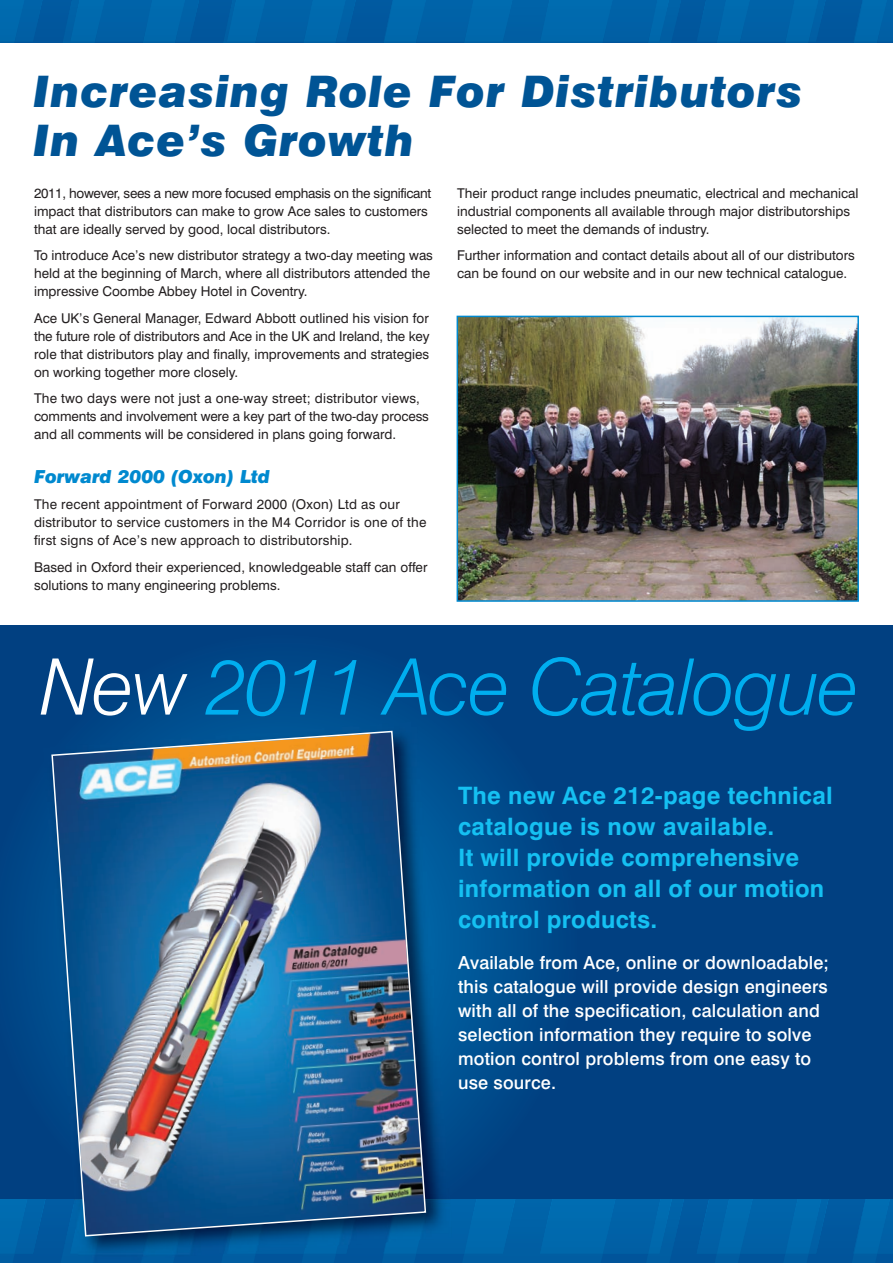
<style>
.page{position:relative;width:893px;height:1263px;background:#fff}
.page>*{position:absolute;margin:0;border:0;box-sizing:border-box;transform-origin:0 0}
.t1{font:italic 300 78px "Swiss 721 BT";letter-spacing:-.02em;color:#00aeef}
.t2{font:italic 900 43.5px/49.5px "Swiss 721 BT";letter-spacing:.025em;color:#005495}
.t3{font:700 24px/30.9px "Swiss 721 BT";letter-spacing:.01em;color:#15c0f2}
.t4{font:500 18px/24px "Swiss 721 BT";letter-spacing:.01em;color:#fff}
.t5{font:italic 900 18px "Swiss 721 BT";color:#0089cf}
.t6{font:13.5px/18px "Swiss 721 BT";color:#231f20}
.s1{color:#fff}
</style>
<div class="page">
<div style="left:0;top:625px;width:893px;height:638px;background:#014081"></div>
<svg style="left:29px;top:679px;width:507px;height:461px"></svg>
<svg style="left:0;top:0;width:893px;height:43px;background:#0062a7"></svg>
<svg style="left:0;top:1199px;width:893px;height:64px;background:#0061a7"></svg>
<img style="left:460px;top:319px;width:396px;height:280px">
<div style="left:457px;top:316px;width:402px;height:286px;border:2px solid #0089cf"></div>
<img style="left:43px;top:721px;width:407px;height:478px">
<img style="left:74px;top:1199px;width:379px;height:64px">
<img style="left:51px;top:730px;width:376px;height:507px">
<h2 class="t2" style="left:33px;top:71px;width:771px">Increasing Role For Distributors<br>In Ace’s Growth</h2>
<p class="t6" style="left:34px;top:185px;width:399px">2011, however, sees a new more focused emphasis on the significant impact that distributors can make to grow Ace sales to customers that are ideally served by good, local distributors.</p>
<p class="t6" style="left:34px;top:248px;width:400px">To introduce Ace’s new distributor strategy a two-day meeting was held at the beginning of March, where all distributors attended the impressive Coombe Abbey Hotel in Coventry.</p>
<p class="t6" style="left:34px;top:310px;width:397px;text-align:justify">Ace UK’s General Manager, Edward Abbott outlined his vision for the future role of distributors and Ace in the UK and Ireland, the key role that distributors play and finally, improvements and strategies on working together more closely.</p>
<p class="t6" style="left:34px;top:391px;width:396px">The two days were not just a one-way street; distributor views, comments and involvement were a key part of the two-day process and all comments will be considered in plans going forward.</p>
<h3 class="t5" style="left:34px;top:470px;width:237px">Forward 2000 (Oxon) Ltd</h3>
<p class="t6" style="left:34px;top:497px;width:394px">The recent appointment of Forward 2000 (Oxon) Ltd as our distributor to service customers in the M4 Corridor is one of the first signs of Ace’s new approach to distributorship.</p>
<p class="t6" style="left:34px;top:559px;width:395px">Based in Oxford their experienced, knowledgeable staff can offer solutions to many engineering problems.</p>
<p class="t6" style="left:457px;top:185px;width:403px">Their product range includes pneumatic, electrical and mechanical industrial components all available through major distributorships selected to meet the demands of industry.</p>
<p class="t6" style="left:457px;top:248px;width:399px">Further information and contact details about all of our distributors can be found on our website and in our new technical catalogue.</p>
<h1 class="t1" style="left:40px;top:658px;width:821px"><span class="s1">New</span> 2011 Ace Catalogue</h1>
<h3 class="t3" style="left:458px;top:782px;width:376px">The new Ace 212-page technical catalogue is now available.<br>It will provide comprehensive information on all of our motion control products.</h3>
<h3 class="t4" style="left:458px;top:952px;width:372px">Available from Ace, online or downloadable; this catalogue will provide design engineers with all of the specification, calculation and selection information they require to solve motion control problems from one easy to use source.</h3>
</div>
